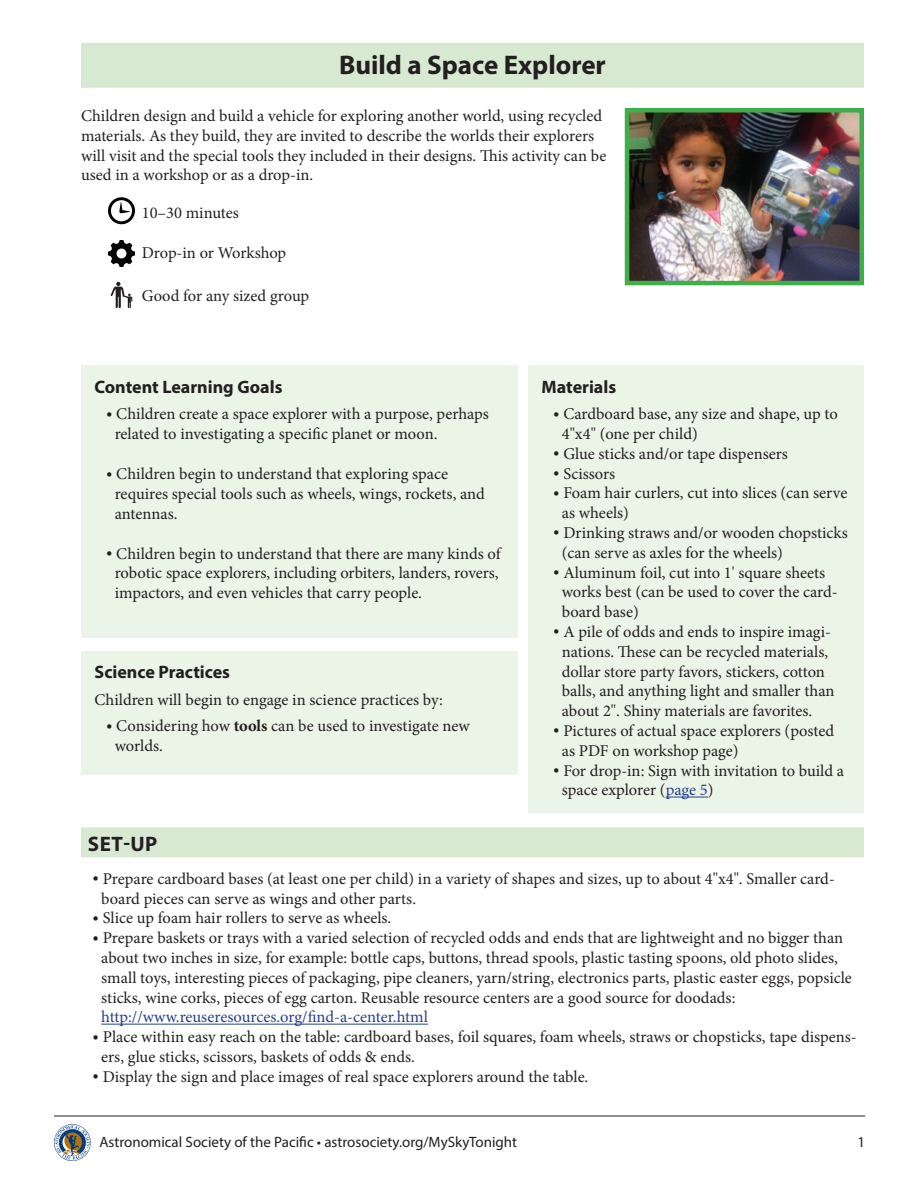
<style>
.page{position:relative;width:918px;height:1188px;background:#fff}
.page>*{position:absolute;margin:0;border:0;box-sizing:border-box;transform-origin:0 0}
.t1{font:700 27px "Myriad Pro";color:#231f20}
.t2{font:700 21px "Myriad Pro";color:#231f20}
.t3{font:700 18px "Myriad Pro";color:#231f20}
.p_indent{font:16.5px/19.8px "Minion Pro";color:#231f20}
.t4{font:15px "Myriad Pro";color:#231f20}
.s1{font-weight:700}
.s2{color:#253f8e}
</style>
<div class="page">
<svg style="left:54px;top:1124px;width:37px;height:37px"></svg>
<hr style="left:54px;top:1116px;width:811px;height:1px;background:#231f20">
<div style="left:81px;top:43px;width:783px;height:45px;background:#d8e9d2"></div>
<svg style="left:108px;top:197px;width:27px;height:27px"></svg>
<svg style="left:108px;top:240px;width:27px;height:27px"></svg>
<svg style="left:111px;top:282px;width:21px;height:26px"></svg>
<img style="left:630px;top:113px;width:229px;height:167px">
<div style="left:625px;top:108px;width:239px;height:177px;border:4px solid #40ae49"></div>
<div style="left:81px;top:827px;width:783px;height:30px;background:#d8e9d2"></div>
<hr style="left:101px;top:1024px;width:327px;height:1px;background:#253f8e">
<div style="left:81px;top:366px;width:436px;height:272px;background:#eaf4e7"></div>
<div style="left:528px;top:366px;width:336px;height:447px;background:#eaf4e7"></div>
<hr style="left:666px;top:797px;width:42px;height:1px;background:#253f8e">
<div style="left:81px;top:651px;width:436px;height:123px;background:#eaf4e7"></div>
<h1 class="t1" style="left:339px;top:48px;width:268px">Build a Space Explorer</h1>
<p class="p_indent" style="left:81px;top:106px;width:527px">Children design and build a vehicle for exploring another world, using recycled materials. As they build, they are invited to describe the worlds their explorers will visit and the special tools they included in their designs. This activity can be used in a workshop or as a drop-in.</p>
<p class="p_indent" style="left:142px;top:202px;width:99px">10–30 minutes</p>
<p class="p_indent" style="left:142px;top:243px;width:146px">Drop-in or Workshop</p>
<p class="p_indent" style="left:142px;top:286px;width:169px">Good for any sized group</p>
<h3 class="t3" style="left:94px;top:375px;width:190px">Content Learning Goals</h3>
<p class="p_indent" style="left:115px;top:404px;width:376px;text-indent:-9px">• Children create a space explorer with a purpose, perhaps related to investigating a specific planet or moon.</p>
<p class="p_indent" style="left:115px;top:464px;width:372px;text-indent:-9px">• Children begin to understand that exploring space requires special tools such as wheels, wings, rockets, and antennas.</p>
<p class="p_indent" style="left:115px;top:544px;width:387px;text-align:justify;text-indent:-9px">• Children begin to understand that there are many kinds of robotic space explorers, including orbiters, landers, rovers, impactors, and even vehicles that carry people.</p>
<h3 class="t3" style="left:94px;top:660px;width:137px">Science Practices</h3>
<p class="p_indent" style="left:94px;top:690px;width:350px">Children will begin to engage in science practices by:</p>
<p class="p_indent" style="left:115px;top:716px;width:357px;text-indent:-9px">• Considering how <span class="s1">tools</span> can be used to investigate new worlds.</p>
<h3 class="t3" style="left:542px;top:375px;width:76px">Materials</h3>
<p class="p_indent" style="left:562px;top:404px;width:278px;text-indent:-9px">• Cardboard base, any size and shape, up to<br>4"x4" (one per child)</p>
<p class="p_indent" style="left:553px;top:444px;width:236px">• Glue sticks and/or tape dispensers</p>
<p class="p_indent" style="left:553px;top:464px;width:64px">• Scissors</p>
<p class="p_indent" style="left:562px;top:483px;width:287px;text-indent:-9px">• Foam hair curlers, cut into slices (can serve as wheels)</p>
<p class="p_indent" style="left:562px;top:523px;width:287px;text-indent:-9px">• Drinking straws and/or wooden chopsticks (can serve as axles for the wheels)</p>
<p class="p_indent" style="left:562px;top:563px;width:277px;text-indent:-9px">• Aluminum foil, cut into 1' square sheets works best (can be used to cover the card&shy;board base)</p>
<p class="p_indent" style="left:562px;top:622px;width:274px;text-indent:-9px">• A pile of odds and ends to inspire imagi&shy;nations. These can be recycled materials, dollar store party favors, stickers, cotton balls, and anything light and smaller than about 2". Shiny materials are favorites.</p>
<p class="p_indent" style="left:562px;top:721px;width:274px;text-indent:-9px">• Pictures of actual space explorers (posted as PDF on workshop page)</p>
<p class="p_indent" style="left:562px;top:761px;width:284px;text-indent:-9px">• For drop-in: Sign with invitation to build a space explorer (<span class="s2">page 5</span>)</p>
<h2 class="t2" style="left:88px;top:830px;width:71px">SET-UP</h2>
<p class="p_indent" style="left:101px;top:869px;width:735px;text-indent:-9px">• Prepare cardboard bases (at least one per child) in a variety of shapes and sizes, up to about 4"x4". Smaller card&shy;board pieces can serve as wings and other parts.</p>
<p class="p_indent" style="left:93px;top:908px;width:300px">• Slice up foam hair rollers to serve as wheels.</p>
<p class="p_indent" style="left:101px;top:928px;width:752px;text-indent:-9px">• Prepare baskets or trays with a varied selection of recycled odds and ends that are lightweight and no bigger than about two inches in size, for example: bottle caps, buttons, thread spools, plastic tasting spoons, old photo slides, small toys, interesting pieces of packaging, pipe cleaners, yarn/string, electronics parts, plastic easter eggs, popsicle sticks, wine corks, pieces of egg carton. Reusable resource centers are a good source for doodads: <span class="s2">http://www.reuseresources.org/find-a-center.html</span></p>
<p class="p_indent" style="left:101px;top:1027px;width:757px;text-indent:-9px">• Place within easy reach on the table: cardboard bases, foil squares, foam wheels, straws or chopsticks, tape dispens&shy;ers, glue sticks, scissors, baskets of odds &amp; ends.</p>
<p class="p_indent" style="left:93px;top:1067px;width:497px">• Display the sign and place images of real space explorers around the table.</p>
<p class="t4" style="left:99px;top:1133px;width:419px">Astronomical Society of the Pacific • astrosociety.org/MySkyTonight</p>
<p class="t4" style="left:857px;top:1133px;width:9px">1</p>
</div>
